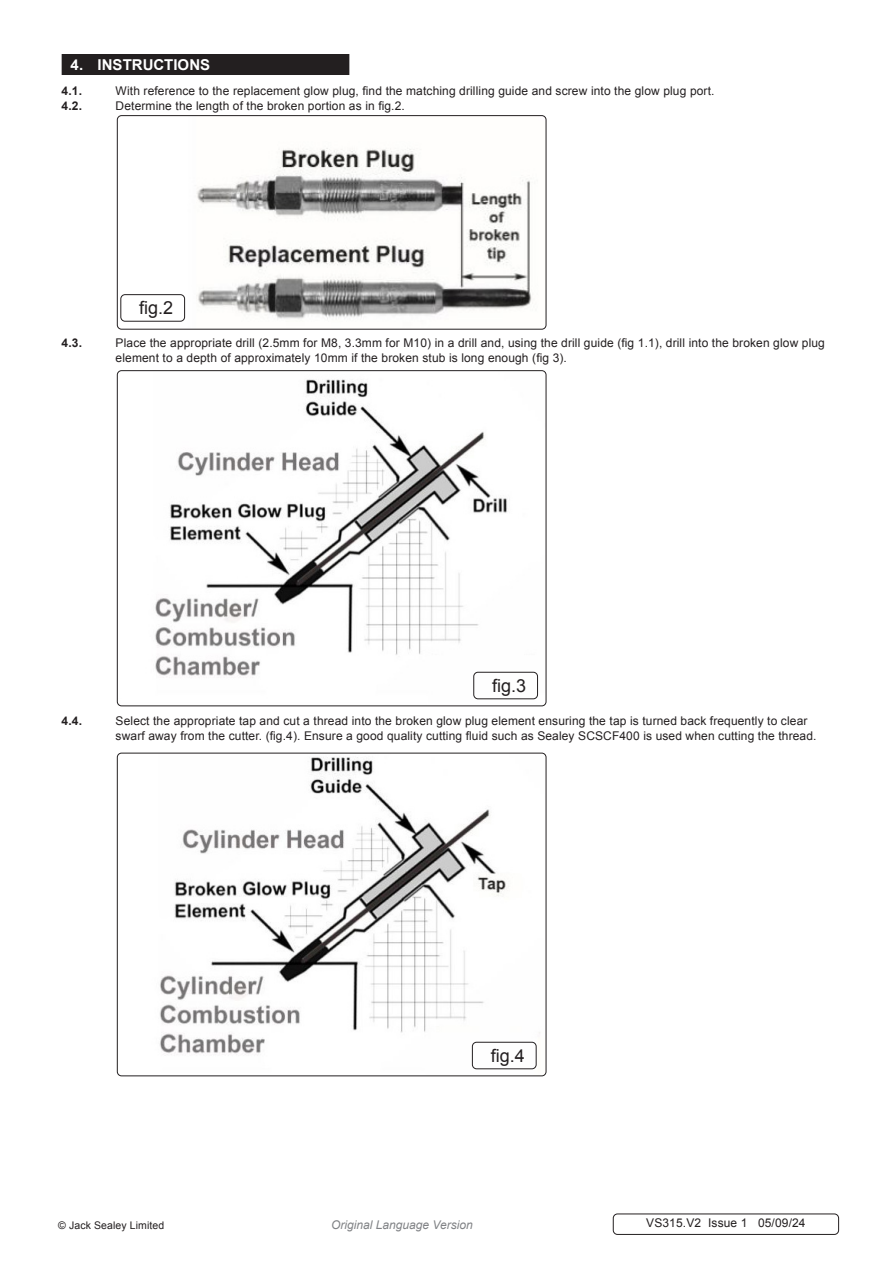
<style>
.page{position:relative;width:893px;height:1263px;background:#fff}
.page>*{position:absolute;margin:0;border:0;box-sizing:border-box;transform-origin:0 0}
.t1{font:18px "Arial";color:#231f20}
.t2{font:700 15px "Arial";color:#fff}
.Body__Footer{font:12px/15.8px "Arial";letter-spacing:.01em;color:#231f20}
.t3{font:italic 12px "Arial";color:#808285}
.t4{font:700 12px "Arial";color:#231f20}
.Body__Justified__7pt{font:10.5px "Arial";letter-spacing:.01em;color:#231f20}
</style>
<div class="page">
<div style="left:62px;top:54px;width:287px;height:21px;background:#231f20"></div>
<img style="left:119px;top:116px;width:427px;height:213px">
<div style="left:117px;top:115px;width:429px;height:215px;border:1px solid #231f20;border-radius:4px"></div>
<div style="left:120px;top:294px;width:65px;height:28px;border:1px solid #231f20;border-radius:4px"></div>
<img style="left:117px;top:371px;width:429px;height:335px">
<div style="left:117px;top:370px;width:429px;height:336px;border:1px solid #231f20;border-radius:4px"></div>
<div style="left:473px;top:672px;width:65px;height:27px;border:1px solid #231f20;border-radius:4px"></div>
<img style="left:117px;top:753px;width:429px;height:323px">
<div style="left:117px;top:753px;width:429px;height:323px;border:1px solid #231f20;border-radius:4px"></div>
<div style="left:472px;top:1042px;width:64px;height:27px;border:1px solid #231f20;border-radius:4px"></div>
<div style="left:613px;top:1213px;width:226px;height:22px;border:1px solid #231f20;border-radius:4px"></div>
<p class="t2" style="left:71px;top:54px;width:141px">4. INSTRUCTIONS</p>
<p class="t4" style="left:62px;top:82px;width:22px">4.1.</p>
<p class="Body__Footer" style="left:116px;top:83px;width:600px">With reference to the replacement glow plug, find the matching drilling guide and screw into the glow plug port.</p>
<p class="t4" style="left:62px;top:98px;width:22px">4.2.</p>
<p class="Body__Footer" style="left:116px;top:98px;width:291px">Determine the length of the broken portion as in fig.2.</p>
<p class="t1" style="left:139px;top:296px;width:36px">fig.2</p>
<p class="t4" style="left:62px;top:334px;width:22px">4.3.</p>
<p class="Body__Footer" style="left:116px;top:335px;width:711px">Place the appropriate drill (2.5mm for M8, 3.3mm for M10) in a drill and, using the drill guide (fig 1.1), drill into the broken glow plug element to a depth of approximately 10mm if the broken stub is long enough (fig 3).</p>
<p class="t1" style="left:492px;top:674px;width:36px">fig.3</p>
<p class="t4" style="left:62px;top:712px;width:22px">4.4.</p>
<p class="Body__Footer" style="left:116px;top:713px;width:702px">Select the appropriate tap and cut a thread into the broken glow plug element ensuring the tap is turned back frequently to clear swarf away from the cutter. (fig.4). Ensure a good quality cutting fluid such as Sealey SCSCF400 is used when cutting the thread.</p>
<p class="t1" style="left:491px;top:1043px;width:36px">fig.4</p>
<p class="Body__Justified__7pt" style="left:58px;top:1218px;width:108px">© Jack Sealey Limited</p>
<p class="t3" style="left:331px;top:1217px;width:143px">Original Language Version</p>
<p class="Body__Footer" style="left:646px;top:1215px;width:161px">VS315.V2 Issue 1 05/09/24</p>
</div>
